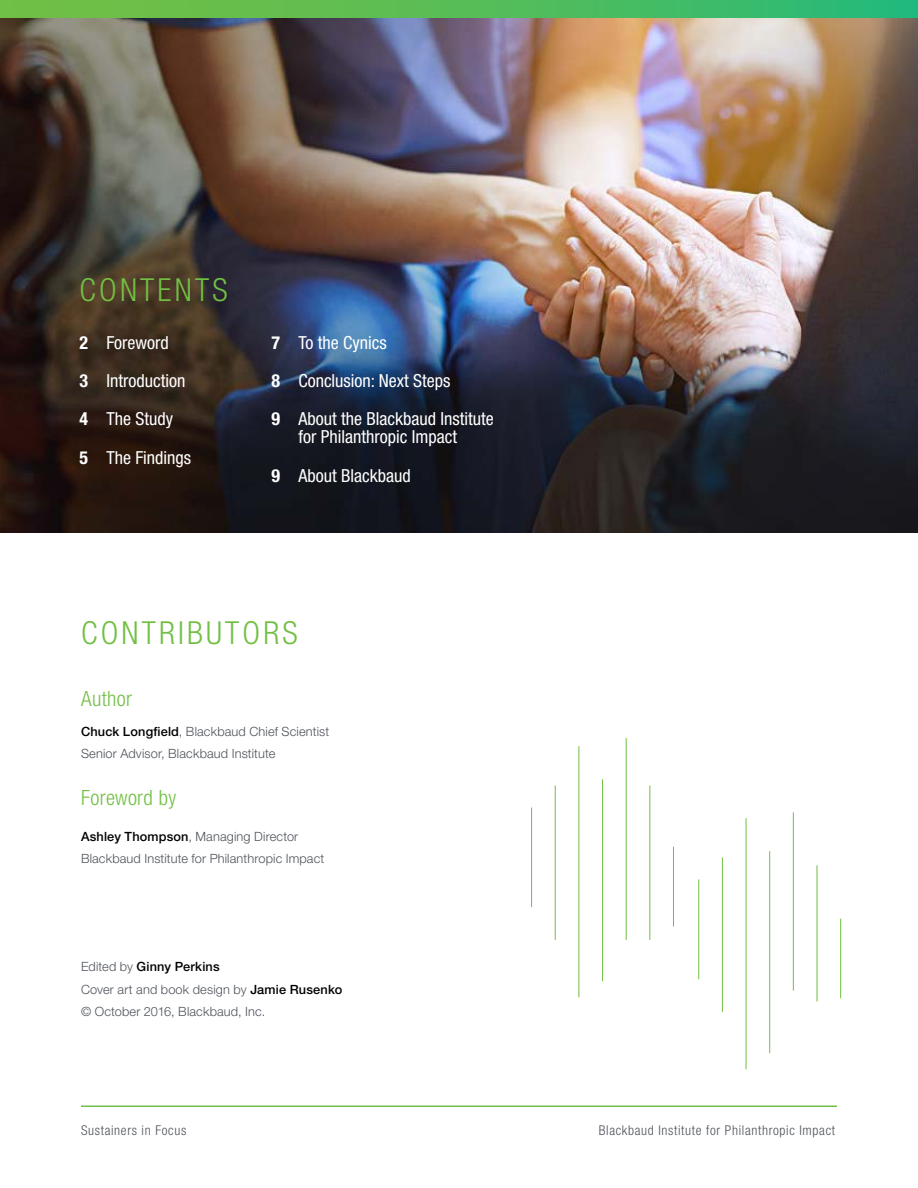
<style>
.page{position:relative;width:918px;height:1188px;background:#fff}
.page>*{position:absolute;margin:0;border:0;box-sizing:border-box;transform-origin:0 0}
.t1{font:300 condensed 31.8px "Helvetica Neue LT Std";letter-spacing:.1em;color:#72bf44}
.t2{font:300 condensed 21px "Helvetica Neue LT Std";letter-spacing:.02em;color:#72bf44}
.t3{font:condensed 18px/38.2px "Helvetica Neue LT Std";color:#fff}
.t4{font:300 condensed 13.5px "Helvetica Neue LT Std";letter-spacing:.05em;color:#4d525a}
.t5{font:300 12.75px/22.5px "Helvetica Neue LT Std";letter-spacing:.01em;color:#4d525a}
.s1{font-weight:700}
.s2{font-weight:500;color:#000}
</style>
<div class="page">
<hr style="left:81px;top:1106px;width:756px;height:1px;background:#72bf44">
<img style="left:0;top:18px;width:918px;height:514px">
<hr style="left:578px;top:746px;width:1px;height:251px;background:#72bf44">
<hr style="left:602px;top:779px;width:1px;height:202px;background:#72bf44">
<hr style="left:626px;top:738px;width:1px;height:202px;background:#72bf44">
<hr style="left:649px;top:786px;width:1px;height:154px;background:#72bf44">
<hr style="left:555px;top:786px;width:1px;height:154px;background:#72bf44">
<hr style="left:531px;top:808px;width:1px;height:99px;background:#72bf44">
<hr style="left:673px;top:847px;width:1px;height:79px;background:#72bf44">
<hr style="left:746px;top:818px;width:1px;height:251px;background:#72bf44">
<hr style="left:769px;top:851px;width:1px;height:202px;background:#72bf44">
<hr style="left:793px;top:812px;width:1px;height:179px;background:#72bf44">
<hr style="left:817px;top:865px;width:1px;height:137px;background:#72bf44">
<hr style="left:722px;top:857px;width:1px;height:155px;background:#72bf44">
<hr style="left:698px;top:879px;width:1px;height:100px;background:#72bf44">
<hr style="left:840px;top:919px;width:1px;height:79px;background:#72bf44">
<div style="left:0;top:0;width:918px;height:18px;background:linear-gradient(to right,#7ac03e,#2aba77)"></div>
<h1 class="t1" style="left:80px;top:272px;width:150px">CONTENTS</h1>
<h3 class="t3" style="left:80px;top:323px;width:113px"><span class="s1">2</span> Foreword<br><span class="s1">3</span> Introduction<br><span class="s1">4</span> The Study<br><span class="s1">5</span> The Findings</h3>
<h3 class="t3" style="left:272px;top:323px;width:224px"><span class="s1">7</span> To the Cynics<br><span class="s1">8</span> Conclusion: Next Steps<br><span class="s1">9</span> About the Blackbaud Institute</h3>
<h3 class="t3" style="left:272px;top:418px;width:187px;text-indent:27px">for Philanthropic Impact<br><span class="s1">9</span> About Blackbaud</h3>
<h1 class="t1" style="left:81px;top:614px;width:218px">CONTRIBUTORS</h1>
<h2 class="t2" style="left:81px;top:687px;width:53px">Author</h2>
<p class="t5" style="left:81px;top:720px;width:250px"><span class="s2">Chuck Longfield</span>, Blackbaud Chief Scientist<br>Senior Advisor, Blackbaud Institute</p>
<h2 class="t2" style="left:81px;top:785px;width:97px">Foreword by</h2>
<p class="t5" style="left:81px;top:825px;width:245px"><span class="s2">Ashley Thompson</span>, Managing Director<br>Blackbaud Institute for Philanthropic Impact</p>
<p class="t5" style="left:81px;top:955px;width:263px">Edited by <span class="s2">Ginny Perkins<br></span>Cover art and book design by <span class="s2">Jamie Rusenko </span>© October 2016, Blackbaud, Inc.</p>
<p class="t4" style="left:81px;top:1122px;width:107px">Sustainers in Focus</p>
<p class="t4" style="left:599px;top:1122px;width:238px">Blackbaud Institute for Philanthropic Impact</p>
</div>
